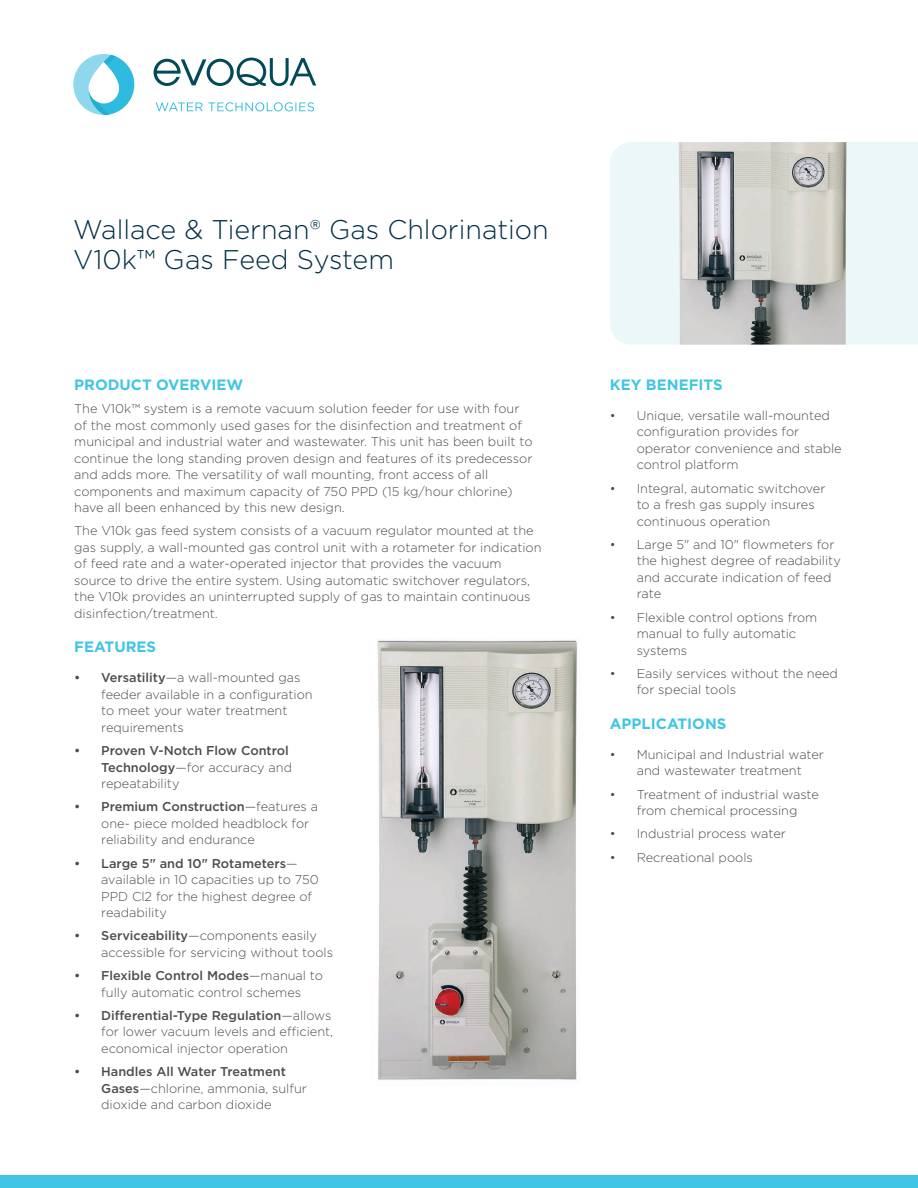
<style>
.page{position:relative;width:918px;height:1188px;background:#fff}
.page>*{position:absolute;margin:0;border:0;box-sizing:border-box;transform-origin:0 0}
.Headline{font:300 27px/30px "Gotham";color:#002f45}
.Subhead{font:700 15px "Gotham";color:#41c5e5}
.Body_text{font:300 12.75px/16.5px "Gotham";color:#4b4c4d}
.Body_text_-_last{font:300 12.75px/16.5px "Gotham";color:#4b4c4d}
.t1{font:500 12.75px/16.5px "Gotham";color:#4b4c4d}
.s1{font-weight:500}
.s2{font-weight:300}
</style>
<div class="page">
<div style="left:0;top:1175px;width:918px;height:13px;background:#41c5e5"></div>
<svg style="left:154px;top:58px;width:162px;height:28px"></svg>
<svg style="left:156px;top:102px;width:46px;height:9px"></svg>
<svg style="left:208px;top:102px;width:106px;height:9px"></svg>
<svg style="left:73px;top:54px;width:61px;height:61px"></svg>
<div style="left:610px;top:142px;width:308px;height:203px;background:#ecf7fa"></div>
<img style="left:667px;top:142px;width:188px;height:203px">
<img style="left:377px;top:640px;width:200px;height:440px">
<p class="Headline" style="left:73px;top:214px;width:477px">Wallace &amp; Tiernan® Gas Chlorination<br>V10k™ Gas Feed System</p>
<p class="Subhead" style="left:74px;top:375px;width:171px">PRODUCT OVERVIEW</p>
<p class="Body_text" style="left:74px;top:400px;width:460px">The V10k™ system is a remote vacuum solution feeder for use with four of the most commonly used gases for the disinfection and treatment of municipal and industrial water and wastewater. This unit has been built to continue the long standing proven design and features of its predecessor and adds more. The versatility of wall mounting, front access of all components and maximum capacity of 750 PPD (15 kg/hour chlorine) have all been enhanced by this new design.</p>
<p class="Body_text_-_last" style="left:74px;top:522px;width:469px">The V10k gas feed system consists of a vacuum regulator mounted at the gas supply, a wall-mounted gas control unit with a rotameter for indication of feed rate and a water-operated injector that provides the vacuum source to drive the entire system. Using automatic switchover regulators, the V10k provides an uninterrupted supply of gas to maintain continuous disinfection/treatment.</p>
<p class="Subhead" style="left:74px;top:637px;width:83px">FEATURES</p>
<p class="Body_text" style="left:101px;top:669px;width:213px;text-indent:-27px"><span class="s1">• Versatility</span>—a wall-mounted gas feeder available in a configuration to meet your water treatment requirements</p>
<p class="t1" style="left:101px;top:742px;width:192px;text-indent:-27px">• Proven V-Notch Flow Control<br>Technology<span class="s2">—for accuracy and repeatability</span></p>
<p class="Body_text" style="left:101px;top:798px;width:218px;text-indent:-27px"><span class="s1">• Premium Construction</span>—features a one- piece molded headblock for reliability and endurance</p>
<p class="Body_text" style="left:101px;top:855px;width:219px;text-indent:-27px"><span class="s1">• Large 5" and 10" Rotameters</span>— available in 10 capacities up to 750<br>PPD Cl2 for the highest degree of readability</p>
<p class="Body_text" style="left:101px;top:927px;width:233px;text-indent:-27px"><span class="s1">• Serviceability</span>—components easily accessible for servicing without tools</p>
<p class="Body_text" style="left:74px;top:967px;width:250px;text-align:center"><span class="s1">• Flexible Control Modes</span>—manual to fully automatic control schemes</p>
<p class="Body_text" style="left:101px;top:1007px;width:233px;text-indent:-27px"><span class="s1">• Differential-Type Regulation</span>—allows for lower vacuum levels and efficient, economical injector operation</p>
<p class="Body_text" style="left:101px;top:1063px;width:207px;text-indent:-27px"><span class="s1">• Handles All Water Treatment<br>Gases</span>—chlorine, ammonia, sulfur dioxide and carbon dioxide</p>
<p class="Subhead" style="left:610px;top:375px;width:114px">KEY BENEFITS</p>
<p class="Body_text" style="left:637px;top:407px;width:206px;text-indent:-27px">• Unique, versatile wall-mounted configuration provides for operator convenience and stable control platform</p>
<p class="Body_text" style="left:637px;top:480px;width:190px;text-indent:-27px">• Integral, automatic switchover to a fresh gas supply insures continuous operation</p>
<p class="Body_text" style="left:637px;top:536px;width:206px;text-indent:-27px">• Large 5" and 10" flowmeters for the highest degree of readability and accurate indication of feed rate</p>
<p class="Body_text" style="left:637px;top:609px;width:182px;text-indent:-27px">• Flexible control options from manual to fully automatic systems</p>
<p class="Body_text" style="left:637px;top:665px;width:203px;text-indent:-27px">• Easily services without the need for special tools</p>
<p class="Subhead" style="left:610px;top:714px;width:118px">APPLICATIONS</p>
<p class="Body_text" style="left:610px;top:746px;width:216px;text-align:center">• Municipal and Industrial water and wastewater treatment</p>
<p class="Body_text" style="left:610px;top:786px;width:211px;text-align:center">• Treatment of industrial waste from chemical processing</p>
<p class="Body_text" style="left:610px;top:825px;width:178px">• Industrial process water</p>
<p class="Body_text" style="left:610px;top:849px;width:145px">• Recreational pools</p>
</div>
